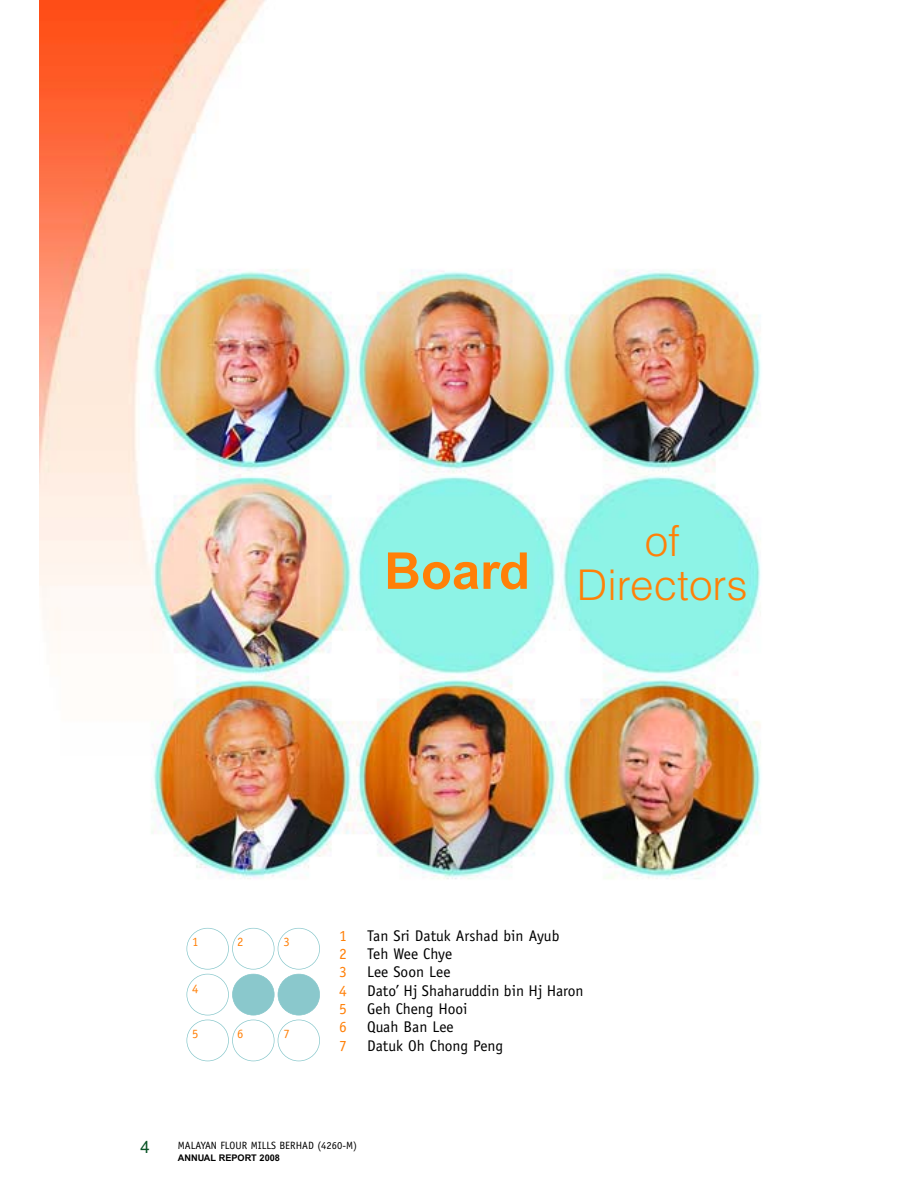
<style>
.page{position:relative;width:918px;height:1188px;background:#fff}
.page>*{position:absolute;margin:0;border:0;box-sizing:border-box;transform-origin:0 0}
.t1{font:700 50.85px "Arial";color:#ff8008}
.t2{font:300 42.3px/43.8px "Helvetica";color:#ff8008;text-align:center}
.t3{font:16.95px "Arial";color:#085325}
.t4{font:15.45px "Officina Sans";color:#000}
.t5{font:15.45px "Officina Sans";color:#ff8008}
.t6{font:12.75px "Officina Sans";color:#ff8008}
.t7{font:10.65px "Officina Sans";color:#000}
.t8{font:700 9.15px "Arial";color:#000}
</style>
<div class="page">
<img style="left:39px;top:0;width:722px;height:1062px">
<div style="left:187px;top:928px;width:41px;height:41px;background:#fff;border-radius:50%"></div>
<div style="left:186px;top:928px;width:43px;height:42px;border:1px solid #8ac8cc;border-radius:50%"></div>
<div style="left:187px;top:974px;width:41px;height:41px;background:#fff;border-radius:50%"></div>
<div style="left:186px;top:974px;width:43px;height:41px;border:1px solid #8ac8cc;border-radius:50%"></div>
<div style="left:187px;top:1020px;width:41px;height:41px;background:#fff;border-radius:50%"></div>
<div style="left:186px;top:1020px;width:43px;height:41px;border:1px solid #8ac8cc;border-radius:50%"></div>
<div style="left:233px;top:928px;width:41px;height:41px;background:#fff;border-radius:50%"></div>
<div style="left:232px;top:928px;width:43px;height:42px;border:1px solid #8ac8cc;border-radius:50%"></div>
<div style="left:233px;top:974px;width:41px;height:41px;background:#8ac8cc;border-radius:50%"></div>
<div style="left:232px;top:974px;width:43px;height:41px;border:1px solid #8ac8cc;border-radius:50%"></div>
<div style="left:233px;top:1020px;width:41px;height:41px;background:#fff;border-radius:50%"></div>
<div style="left:232px;top:1020px;width:43px;height:41px;border:1px solid #8ac8cc;border-radius:50%"></div>
<div style="left:278px;top:928px;width:42px;height:41px;background:#fff;border-radius:50%"></div>
<div style="left:278px;top:928px;width:42px;height:42px;border:1px solid #8ac8cc;border-radius:50%"></div>
<div style="left:278px;top:974px;width:42px;height:41px;background:#8ac8cc;border-radius:50%"></div>
<div style="left:278px;top:974px;width:42px;height:41px;border:1px solid #8ac8cc;border-radius:50%"></div>
<div style="left:278px;top:1020px;width:42px;height:41px;background:#fff;border-radius:50%"></div>
<div style="left:278px;top:1020px;width:42px;height:41px;border:1px solid #8ac8cc;border-radius:50%"></div>
<h1 class="t1" style="left:384px;top:542px;width:147px">Board</h1>
<h2 class="t2" style="left:577px;top:523px;width:172px">of<br>Directors</h2>
<p class="t6" style="left:192px;top:937px;width:8px">1</p>
<p class="t6" style="left:237px;top:937px;width:8px">2</p>
<p class="t6" style="left:284px;top:937px;width:8px">3</p>
<p class="t6" style="left:192px;top:984px;width:8px">4</p>
<p class="t6" style="left:192px;top:1029px;width:8px">5</p>
<p class="t6" style="left:237px;top:1029px;width:8px">6</p>
<p class="t6" style="left:284px;top:1029px;width:8px">7</p>
<p class="t5" style="left:339px;top:930px;width:9px">1</p>
<p class="t4" style="left:367px;top:930px;width:194px">Tan Sri Datuk Arshad bin Ayub</p>
<p class="t5" style="left:339px;top:948px;width:9px">2</p>
<p class="t4" style="left:367px;top:948px;width:87px">Teh Wee Chye</p>
<p class="t5" style="left:339px;top:966px;width:9px">3</p>
<p class="t4" style="left:367px;top:966px;width:85px">Lee Soon Lee</p>
<p class="t5" style="left:339px;top:985px;width:9px">4</p>
<p class="t4" style="left:367px;top:985px;width:218px">Dato’ Hj Shaharuddin bin Hj Haron</p>
<p class="t5" style="left:339px;top:1003px;width:9px">5</p>
<p class="t4" style="left:367px;top:1003px;width:102px">Geh Cheng Hooi</p>
<p class="t5" style="left:339px;top:1021px;width:9px">6</p>
<p class="t4" style="left:367px;top:1021px;width:88px">Quah Ban Lee</p>
<p class="t5" style="left:339px;top:1040px;width:9px">7</p>
<p class="t4" style="left:367px;top:1040px;width:137px">Datuk Oh Chong Peng</p>
<p class="t3" style="left:141px;top:1138px;width:11px">4</p>
<p class="t7" style="left:178px;top:1141px;width:181px">MALAYAN FLOUR MILLS BERHAD (4260-M)</p>
<p class="t8" style="left:178px;top:1152px;width:104px">ANNUAL REPORT 2008</p>
</div>
